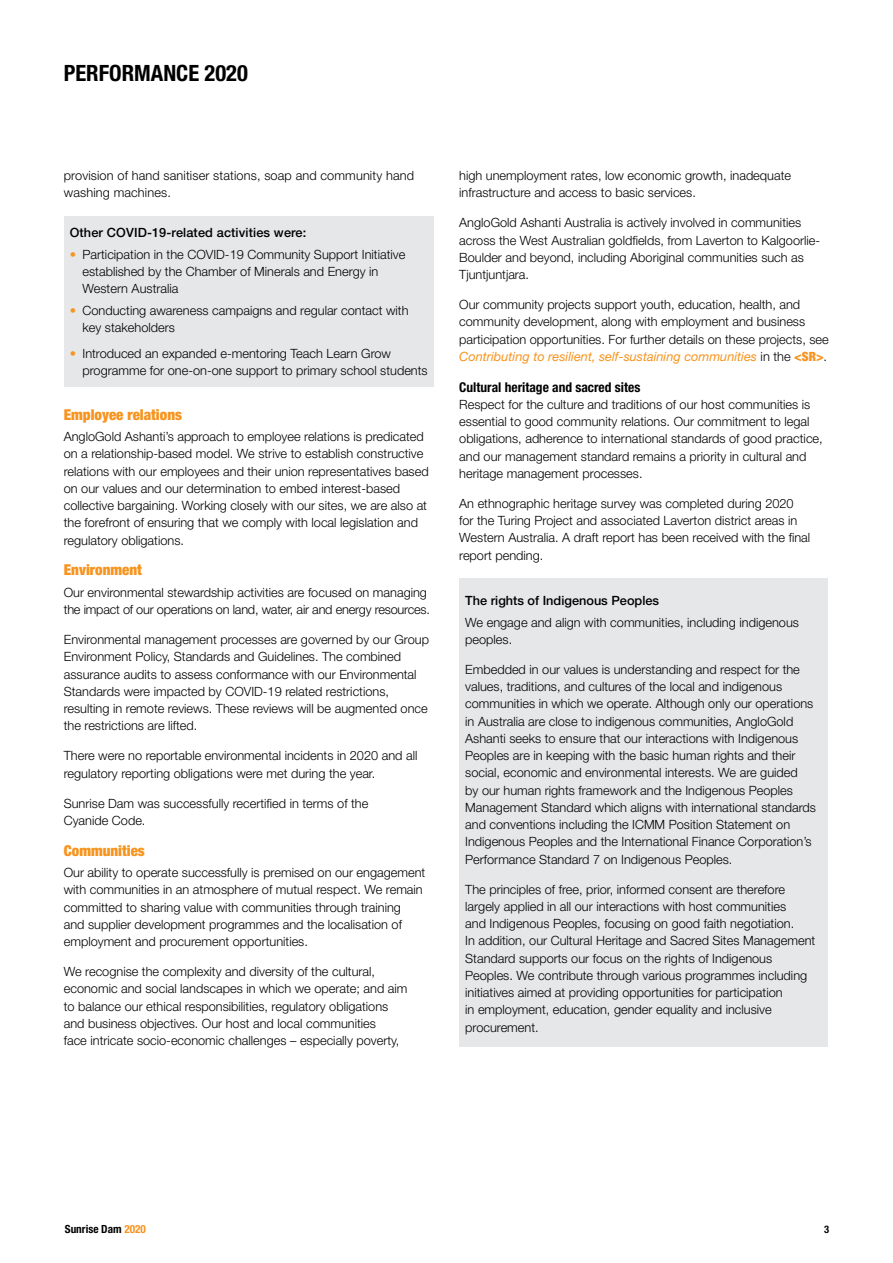
<style>
.page{position:relative;width:893px;height:1263px;background:#fff}
.page>*{position:absolute;margin:0;border:0;box-sizing:border-box;transform-origin:0 0}
._2021_AGA_SD_Top_pag{font:700 condensed 22.5px "Helvetica Neue";color:#000}
._2021_AGA_SD_Heading{font:900 condensed 15px "Helvetica Neue";color:#f7941e}
._2021_AGA_SD_Heading-2{font:700 condensed 13.5px "Helvetica Neue";color:#000}
._2021_AGA_SD_Body_co{font:300 12.75px/17.2px "Helvetica Neue";color:#000}
._2021_AGA_SD_Body_co-2{font:500 12.75px "Helvetica Neue";letter-spacing:.01em;color:#000}
._2021_AGA_SD_Heading-3{font:500 12.75px "Helvetica Neue";color:#000}
.t1{font:700 condensed 11.25px "Helvetica Neue";color:#000}
.t2{font:700 condensed 10.5px "Helvetica Neue";color:#000}
.s1{font-weight:700;color:#f7941e}
.s2{font-weight:400;font-style:italic;color:#f7941e}
.s3{font-weight:900;font-stretch:condensed;color:#f7941e}
.s4{color:#f7941e}
</style>
<div class="page">
<div style="left:64px;top:216px;width:370px;height:170px;background:#e6e7e8"></div>
<div style="left:459px;top:578px;width:369px;height:469px;background:#e6e7e8"></div>
<p class="_2021_AGA_SD_Top_pag" style="left:64px;top:60px;width:186px">PERFORMANCE 2020</p>
<p class="_2021_AGA_SD_Body_co" style="left:64px;top:167px;width:352px">provision of hand sanitiser stations, soap and community hand washing machines.</p>
<p class="_2021_AGA_SD_Body_co-2" style="left:70px;top:225px;width:238px">Other COVID-19-related activities were:</p>
<p class="_2021_AGA_SD_Body_co" style="left:83px;top:245px;width:324px;text-indent:-13px"><span class="s1">•</span> Participation in the COVID-19 Community Support Initiative established by the Chamber of Minerals and Energy in<br>Western Australia</p>
<p class="_2021_AGA_SD_Body_co" style="left:83px;top:301px;width:327px;text-indent:-13px"><span class="s1">•</span> Conducting awareness campaigns and regular contact with key stakeholders</p>
<p class="_2021_AGA_SD_Body_co" style="left:83px;top:344px;width:347px;text-indent:-13px"><span class="s1">•</span> Introduced an expanded e-mentoring Teach Learn Grow programme for one-on-one support to primary school students</p>
<p class="_2021_AGA_SD_Heading" style="left:64px;top:405px;width:120px">Employee relations</p>
<p class="_2021_AGA_SD_Body_co" style="left:64px;top:428px;width:366px">AngloGold Ashanti’s approach to employee relations is predicated on a relationship-based model. We strive to establish constructive relations with our employees and their union representatives based on our values and our determination to embed interest-based collective bargaining. Working closely with our sites, we are also at the forefront of ensuring that we comply with local legislation and regulatory obligations.</p>
<p class="_2021_AGA_SD_Heading" style="left:64px;top:561px;width:80px">Environment</p>
<p class="_2021_AGA_SD_Body_co" style="left:64px;top:583px;width:368px">Our environmental stewardship activities are focused on managing the impact of our operations on land, water, air and energy resources.</p>
<p class="_2021_AGA_SD_Body_co" style="left:64px;top:631px;width:367px">Environmental management processes are governed by our Group Environment Policy, Standards and Guidelines. The combined assurance audits to assess conformance with our Environmental Standards were impacted by COVID-19 related restrictions, resulting in remote reviews. These reviews will be augmented once the restrictions are lifted.</p>
<p class="_2021_AGA_SD_Body_co" style="left:64px;top:747px;width:355px">There were no reportable environmental incidents in 2020 and all regulatory reporting obligations were met during the year.</p>
<p class="_2021_AGA_SD_Body_co" style="left:64px;top:794px;width:306px">Sunrise Dam was successfully recertified in terms of the<br>Cyanide Code.</p>
<p class="_2021_AGA_SD_Heading" style="left:64px;top:841px;width:83px">Communities</p>
<p class="_2021_AGA_SD_Body_co" style="left:64px;top:864px;width:363px">Our ability to operate successfully is premised on our engagement with communities in an atmosphere of mutual respect. We remain committed to sharing value with communities through training<br>and supplier development programmes and the localisation of employment and procurement opportunities.</p>
<p class="_2021_AGA_SD_Body_co" style="left:64px;top:963px;width:345px">We recognise the complexity and diversity of the cultural, economic and social landscapes in which we operate; and aim to balance our ethical responsibilities, regulatory obligations and business objectives. Our host and local communities<br>face intricate socio-economic challenges – especially poverty,</p>
<p class="_2021_AGA_SD_Body_co" style="left:459px;top:167px;width:333px">high unemployment rates, low economic growth, inadequate infrastructure and access to basic services.</p>
<p class="_2021_AGA_SD_Body_co" style="left:459px;top:214px;width:362px">AngloGold Ashanti Australia is actively involved in communities across the West Australian goldfields, from Laverton to Kalgoorlie-Boulder and beyond, including Aboriginal communities such as Tjuntjuntjara.</p>
<p class="_2021_AGA_SD_Body_co" style="left:459px;top:296px;width:371px">Our community projects support youth, education, health, and community development, along with employment and business participation opportunities. For further details on these projects, see <span class="s2">Contributing to resilient, self-sustaining communities</span> in the <span class="s3">&lt;SR&gt;</span>.</p>
<p class="_2021_AGA_SD_Heading-2" style="left:459px;top:379px;width:183px">Cultural heritage and sacred sites</p>
<p class="_2021_AGA_SD_Body_co" style="left:459px;top:395px;width:365px">Respect for the culture and traditions of our host communities is essential to good community relations. Our commitment to legal obligations, adherence to international standards of good practice, and our management standard remains a priority in cultural and heritage management processes.</p>
<p class="_2021_AGA_SD_Body_co" style="left:459px;top:494px;width:352px">An ethnographic heritage survey was completed during 2020 for the Turing Project and associated Laverton district areas in Western Australia. A draft report has been received with the final report pending.</p>
<p class="_2021_AGA_SD_Heading-3" style="left:465px;top:593px;width:195px">The rights of Indigenous Peoples</p>
<p class="_2021_AGA_SD_Body_co" style="left:465px;top:613px;width:335px">We engage and align with communities, including indigenous peoples.</p>
<p class="_2021_AGA_SD_Body_co" style="left:465px;top:660px;width:352px">Embedded in our values is understanding and respect for the values, traditions, and cultures of the local and indigenous communities in which we operate. Although only our operations in Australia are close to indigenous communities, AngloGold Ashanti seeks to ensure that our interactions with Indigenous Peoples are in keeping with the basic human rights and their social, economic and environmental interests. We are guided<br>by our human rights framework and the Indigenous Peoples Management Standard which aligns with international standards and conventions including the ICMM Position Statement on Indigenous Peoples and the International Finance Corporation’s Performance Standard 7 on Indigenous Peoples.</p>
<p class="_2021_AGA_SD_Body_co" style="left:465px;top:880px;width:352px">The principles of free, prior, informed consent are therefore largely applied in all our interactions with host communities<br>and Indigenous Peoples, focusing on good faith negotiation.<br>In addition, our Cultural Heritage and Sacred Sites Management Standard supports our focus on the rights of Indigenous Peoples. We contribute through various programmes including initiatives aimed at providing opportunities for participation<br>in employment, education, gender equality and inclusive procurement.</p>
<p class="t1" style="left:65px;top:1222px;width:83px">Sunrise Dam <span class="s4">2020</span></p>
<p class="t2" style="left:824px;top:1223px;width:7px">3</p>
</div>
